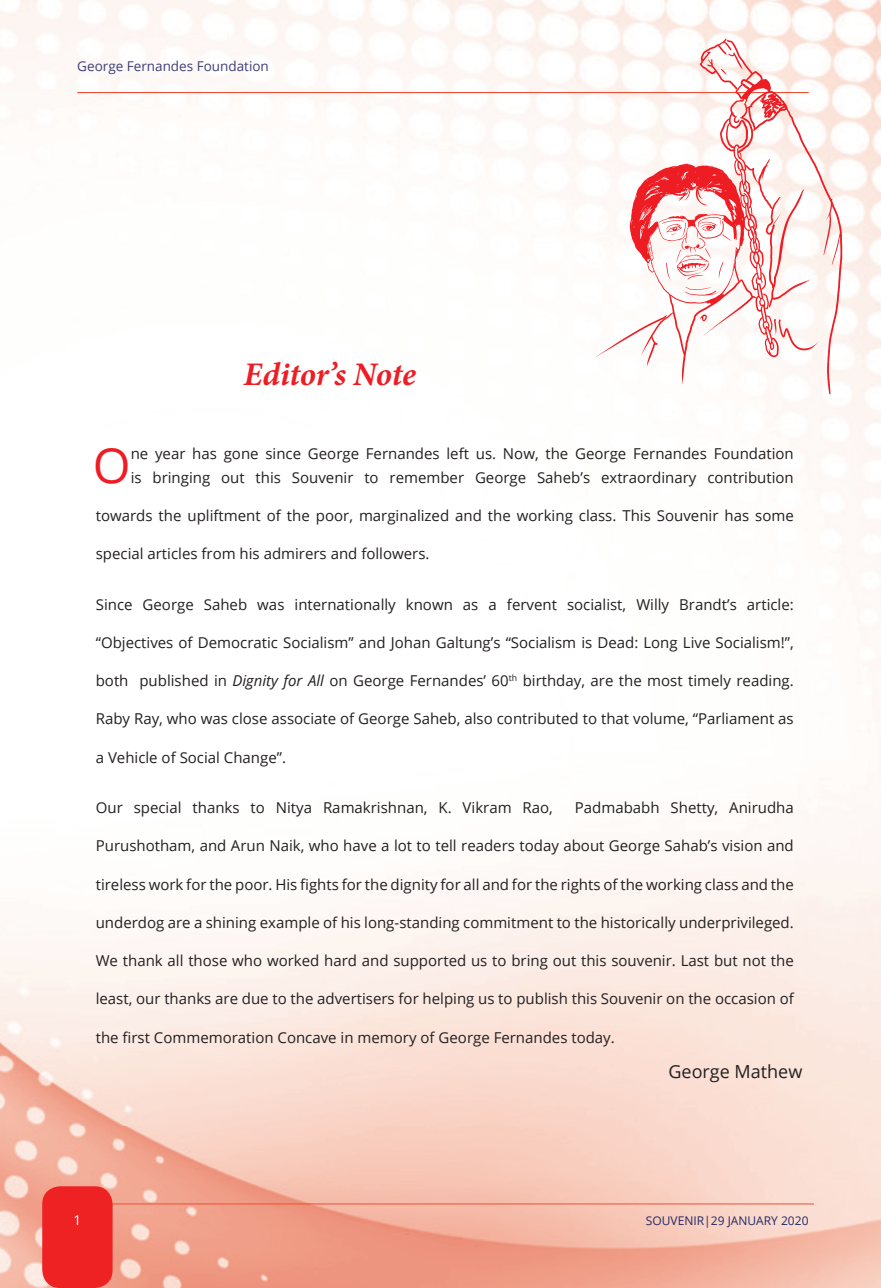
<style>
.page{position:relative;width:881px;height:1288px;background:#fff}
.page>*{position:absolute;margin:0;border:0;box-sizing:border-box;transform-origin:0 0}
.t1{font:48.6px "Open Sans";color:#ee1d23}
.t2{font:italic 700 33px "Minion Pro";letter-spacing:-.005em;color:#ee1d23}
.t3{font:18px "Open Sans";color:#231f20}
.t4{font:15px/24px "Open Sans";color:#231f20}
.t5{font:13.5px "Open Sans";color:#3e4075}
.t6{font:13.5px "Open Sans";color:#fff}
.t7{font:12px "Open Sans";color:#232a67}
.s1{font-style:italic}
</style>
<div class="page">
<img style="left:0;top:0;width:881px;height:1288px">
<hr style="left:77px;top:92px;width:731px;height:1px;background:#ef4e36">
<hr style="left:70px;top:1203px;width:744px;height:1px;background:#ef4e36">
<div style="left:42px;top:1186px;width:71px;height:102px;background:#ee2123;border-radius:18px"></div>
<img style="left:540px;top:29px;width:341px;height:373px">
<p class="t5" style="left:77px;top:57px;width:193px">George Fernandes Foundation</p>
<h2 class="t2" style="left:243px;top:361px;width:174px">Editor’s Note</h2>
<h1 class="t1" style="left:93px;top:431px;width:39px">O</h1>
<p class="t4" style="left:131px;top:441px;width:664px">ne year has gone since George Fernandes left us. Now, the George Fernandes Foundation is bringing out this Souvenir to remember George Saheb’s extraordinary contribution</p>
<p class="t4" style="left:96px;top:503px;width:699px">towards the upliftment of the poor, marginalized and the working class. This Souvenir has some</p>
<p class="t4" style="left:96px;top:541px;width:335px">special articles from his admirers and followers.</p>
<p class="t4" style="left:96px;top:592px;width:699px">Since George Saheb was internationally known as a fervent socialist, Willy Brandt’s article:</p>
<p class="t4" style="left:96px;top:630px;width:699px">“Objectives of Democratic Socialism” and Johan Galtung’s “Socialism is Dead: Long Live Socialism!”,</p>
<p class="t4" style="left:96px;top:668px;width:699px">both published in <span class="s1">Dignity for All</span> on George Fernandes’ 60<sup>th</sup> birthday, are the most timely reading.</p>
<p class="t4" style="left:96px;top:706px;width:699px">Raby Ray, who was close associate of George Saheb, also contributed to that volume, “Parliament as</p>
<p class="t4" style="left:96px;top:745px;width:192px">a Vehicle of Social Change”.</p>
<p class="t4" style="left:96px;top:795px;width:458px">Our special thanks to Nitya Ramakrishnan, K. Vikram Rao,</p>
<p class="t4" style="left:575px;top:795px;width:220px">Padmababh Shetty, Anirudha</p>
<p class="t4" style="left:96px;top:833px;width:699px">Purushotham, and Arun Naik, who have a lot to tell readers today about George Sahab’s vision and</p>
<p class="t4" style="left:96px;top:872px;width:699px">tireless work for the poor. His fights for the dignity for all and for the rights of the working class and the</p>
<p class="t4" style="left:96px;top:910px;width:699px">underdog are a shining example of his long-standing commitment to the historically underprivileged.</p>
<p class="t4" style="left:96px;top:948px;width:699px">We thank all those who worked hard and supported us to bring out this souvenir. Last but not the</p>
<p class="t4" style="left:96px;top:986px;width:699px">least, our thanks are due to the advertisers for helping us to publish this Souvenir on the occasion of</p>
<p class="t4" style="left:96px;top:1025px;width:520px">the first Commemoration Concave in memory of George Fernandes today.</p>
<p class="t3" style="left:668px;top:1059px;width:135px">George Mathew</p>
<p class="t6" style="left:74px;top:1211px;width:9px">1</p>
<p class="t7" style="left:646px;top:1212px;width:164px">SOUVENIR|29 JANUARY 2020</p>
</div>
